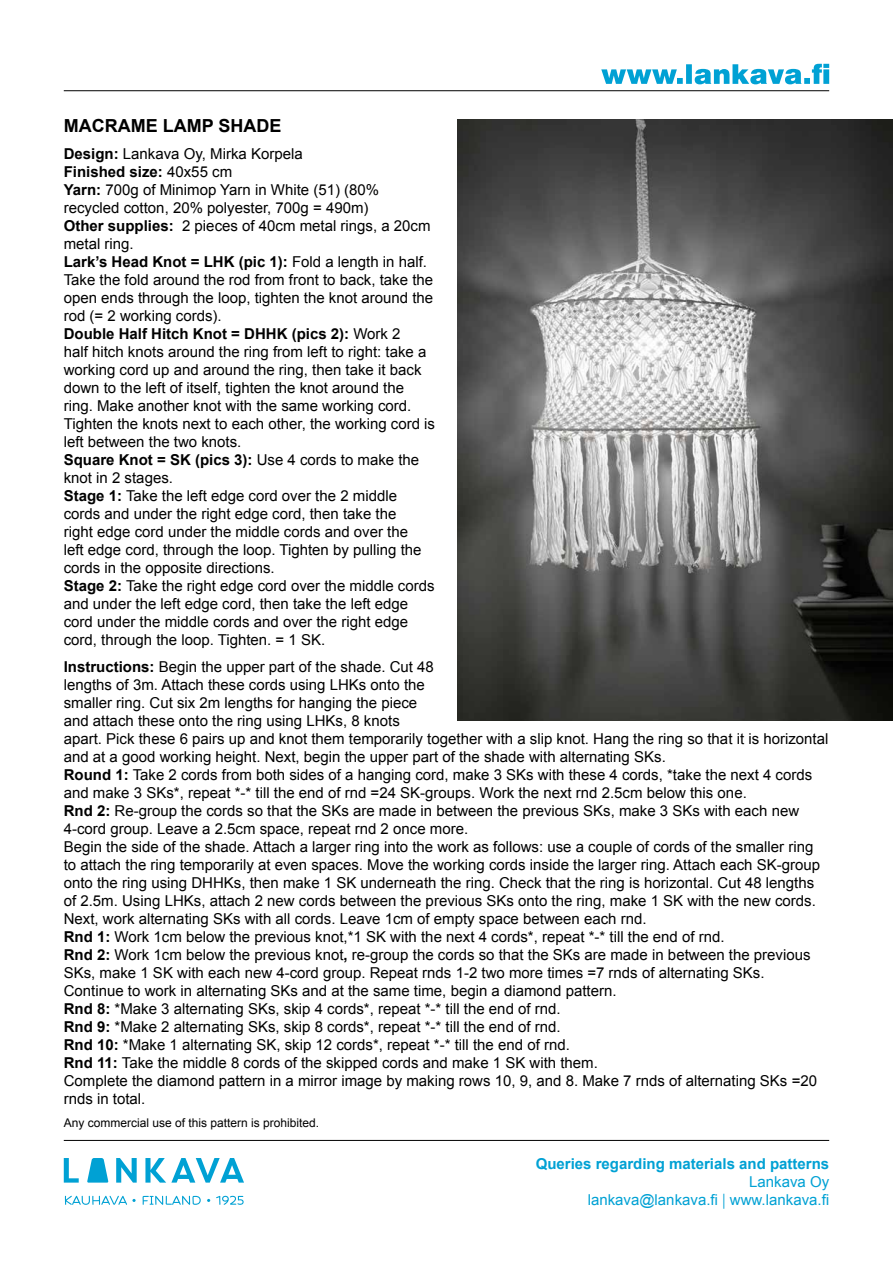
<style>
.page{position:relative;width:893px;height:1263px;background:#fff}
.page>*{position:absolute;margin:0;border:0;box-sizing:border-box;transform-origin:0 0}
.t1{font:700 18px "Arial";color:#000}
.t2{font:15px/18px "Arial";color:#000}
.t3{font:15px/18px "Arial";color:#00a1d4;text-align:right}
.t4{font:700 15px "Arial";color:#00a1d4}
.t5{font:12px "Arial";color:#000}
.s1{font-weight:700}
.s2{font-family:"Source Sans Pro"}
</style>
<div class="page">
<svg style="left:64px;top:1158px;width:15px;height:24px"></svg>
<svg style="left:87px;top:1158px;width:21px;height:24px"></svg>
<svg style="left:116px;top:1158px;width:21px;height:24px"></svg>
<svg style="left:145px;top:1158px;width:99px;height:24px"></svg>
<svg style="left:65px;top:1196px;width:71px;height:9px"></svg>
<svg style="left:143px;top:1196px;width:58px;height:9px"></svg>
<svg style="left:216px;top:1196px;width:28px;height:9px"></svg>
<hr style="left:64px;top:90px;width:765px;height:1px;background:#000">
<hr style="left:64px;top:1140px;width:765px;height:1px;background:#000">
<svg style="left:601px;top:64px;width:228px;height:20px"></svg>
<img style="left:457px;top:119px;width:436px;height:602px">
<p class="t1" style="left:64px;top:114px;width:219px">MACRAME LAMP SHADE</p>
<p class="t2" style="left:64px;top:145px;width:373px"><span class="s1">Design:</span> Lankava Oy, Mirka Korpela<br><span class="s1">Finished size:</span> 40x55 cm<br><span class="s1">Yarn:</span> 700g of Minimop Yarn in White (51) (80% recycled cotton, 20% polyester, 700g = 490m)<br><span class="s1">Other supplies:</span> 2 pieces of 40cm metal rings, a 20cm metal ring.<br><span class="s1">Lark’s Head Knot = LHK (pic 1):</span> Fold a length in half.<br>Take the fold around the rod from front to back, take the open ends through the loop, tighten the knot around the rod (= 2 working cords).<br><span class="s1">Double Half Hitch Knot = DHHK (pics 2):</span> Work 2<br>half hitch knots around the ring from left to right: take a working cord up and around the ring, then take it back down to the left of itself, tighten the knot around the ring. Make another knot with the same working cord.<br>Tighten the knots next to each other, the working cord is left between the two knots.<br><span class="s1">Square Knot = SK (pics 3):</span> Use 4 cords to make the knot in 2 stages.<br><span class="s1">Stage 1:</span> Take the left edge cord over the 2 middle cords and under the right edge cord, then take the<br>right edge cord under the middle cords and over the<br>left edge cord, through the loop. Tighten by pulling the cords in the opposite directions.<br><span class="s1">Stage 2:</span> Take the right edge cord over the middle cords and under the left edge cord, then take the left edge cord under the middle cords and over the right edge cord, through the loop. Tighten. = 1 SK.</p>
<p class="t2" style="left:64px;top:658px;width:766px"><span class="s1">Instructions:</span> Begin the upper part of the shade. Cut 48<br>lengths of 3m. Attach these cords using LHKs onto the<br>smaller ring. Cut six 2m lengths for hanging the piece<br>and attach these onto the ring using LHKs, 8 knots<br>apart. Pick these 6 pairs up and knot them temporarily together with a slip knot. Hang the ring so that it is horizontal and at a good working height. Next, begin the upper part of the shade with alternating SKs.<br><span class="s1">Round 1:</span> Take 2 cords from both sides of a hanging cord, make 3 SKs with these 4 cords, *take the next 4 cords and make 3 SKs*, repeat *-* till the end of rnd =24 SK-groups. Work the next rnd 2.5cm below this one.<br><span class="s1">Rnd 2:</span> Re-group the cords so that the SKs are made in between the previous SKs, make 3 SKs with each new 4-cord group. Leave a 2.5cm space, repeat rnd 2 once more.<br>Begin the side of the shade. Attach a larger ring into the work as follows: use a couple of cords of the smaller ring to attach the ring temporarily at even spaces. Move the working cords inside the larger ring. Attach each SK-group onto the ring using DHHKs, then make 1 SK underneath the ring. Check that the ring is horizontal. Cut 48 lengths of 2.5m. Using LHKs, attach 2 new cords between the previous SKs onto the ring, make 1 SK with the new cords.<br>Next, work alternating SKs with all cords. Leave 1cm of empty space between each rnd.<br><span class="s1">Rnd 1:</span> Work 1cm below the previous knot,*1 SK with the next 4 cords*, repeat *-* till the end of rnd.<br><span class="s1">Rnd 2:</span> Work 1cm below the previous knot<span class="s1">,</span> re-group the cords so that the SKs are made in between the previous SKs, make 1 SK with each new 4-cord group. Repeat rnds 1-2 two more times =7 rnds of alternating SKs.<br>Continue to work in alternating SKs and at the same time, begin a diamond pattern.<br><span class="s1">Rnd 8:</span> *Make 3 alternating SKs, skip 4 cords*, repeat *-* till the end of rnd.<br><span class="s1">Rnd 9:</span> *Make 2 alternating SKs, skip 8 cords*, repeat *-* till the end of rnd.<br><span class="s1">Rnd 10:</span> *Make 1 alternating SK, skip 12 cords*, repeat *-* till the end of rnd.<br><span class="s1">Rnd 11:</span> Take the middle 8 cords of the skipped cords and make 1 SK with them.<br>Complete the diamond pattern in a mirror image by making rows 10, 9, and 8. Make 7 rnds of alternating SKs =20 rnds in total.</p>
<p class="t5" style="left:64px;top:1115px;width:257px">Any commercial use of this pattern is prohibited.</p>
<p class="t4" style="left:536px;top:1153px;width:295px">Queries regarding materials and patterns</p>
<p class="t3" style="left:588px;top:1173px;width:243px">Lankava Oy<br>lankava@lankava.fi <span class="s2">|</span> www.lankava.fi</p>
</div>
